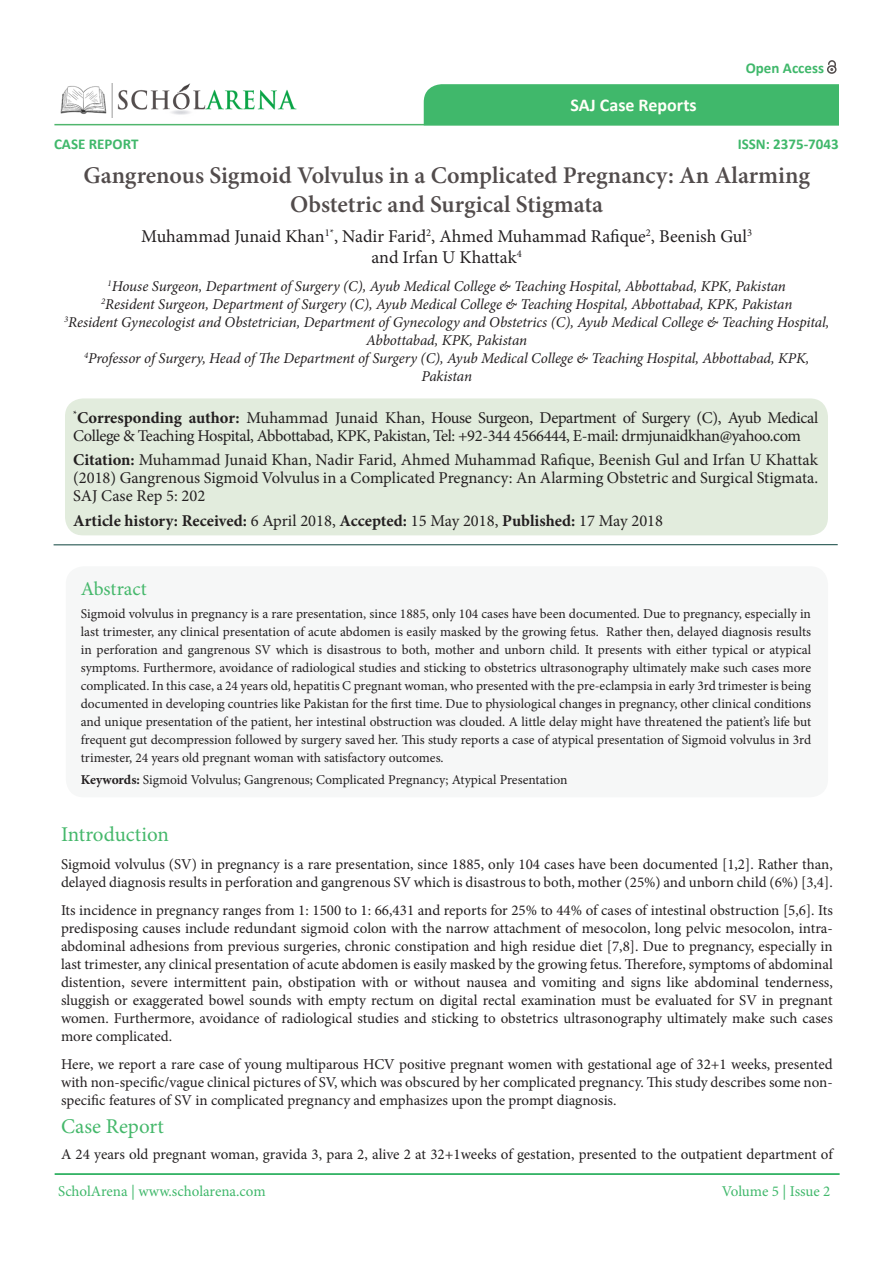
<style>
.page{position:relative;width:893px;height:1263px;background:#fff}
.page>*{position:absolute;margin:0;border:0;box-sizing:border-box;transform-origin:0 0}
.t1{font:600 24px/28.8px "Minion Pro";color:#524c4c;text-align:center}
.t2{font:21px "Minion Pro";color:#45b86b}
.t3{font:19.5px "Minion Pro";color:#45b86b}
.t4{font:18px "Minion Pro";color:#231f20}
.t5{font:700 18px "Calibri";color:#fffff8}
.t6{font:16.5px/18px "Minion Pro";letter-spacing:-.025em;color:#231f20;text-align:justify}
.t7{font:700 16.5px "Minion Pro";color:#231f20}
.t8{font:15px/18px "Minion Pro";color:#231f20}
.t9{font:italic 15px "Minion Pro";letter-spacing:-.01em;color:#231f20}
.t10{font:15px "Minion Pro";letter-spacing:-.005em;color:#40b86b}
.t11{font:700 15px "Calibri";color:#40b86b}
.t12{font:13.5px/18px "Minion Pro";color:#231f20;text-align:right}
.t13{font:10.5px "Minion Pro";color:#231f20}
.t14{font:700 9.6px "Minion Pro";color:#231f20}
.t15{font:italic 8.7px "Minion Pro";color:#231f20}
.s1{font-size:18px}
.s2{font-weight:700}
.s3{font-weight:400}
</style>
<div class="page">
<hr style="left:54px;top:544px;width:784px;height:1px;background:#0d433d">
<div style="left:65px;top:398px;width:763px;height:137px;background:#e2ecdd;border-radius:18px"></div>
<div style="left:66px;top:566px;width:762px;height:231px;background:#f6f7f7;border-radius:18px"></div>
<img style="left:60px;top:83px;width:237px;height:34px">
<hr style="left:54px;top:124px;width:785px;height:1px;background:#50b66d">
<svg style="left:54px;top:123px;width:88px;height:3px"></svg>
<hr style="left:55px;top:1173px;width:785px;height:2px;background:#0aa345">
<svg style="left:424px;top:60px;width:415px;height:66px"></svg>
<p class="t11" style="left:54px;top:134px;width:86px">CASE REPORT</p>
<p class="t5" style="left:570px;top:94px;width:128px">SAJ Case Reports</p>
<p class="t11" style="left:746px;top:58px;width:80px">Open Access</p>
<p class="t11" style="left:738px;top:134px;width:103px">ISSN: 2375-7043</p>
<p class="t1" style="left:83px;top:161px;width:728px">Gangrenous Sigmoid Volvulus in a Complicated Pregnancy: An Alarming<br>Obstetric and Surgical Stigmata</p>
<p class="t13" style="left:426px;top:225px;width:7px">2</p>
<p class="t13" style="left:325px;top:225px;width:15px"><span class="s1">,</span>*1</p>
<p class="t4" style="left:141px;top:224px;width:185px">Muhammad Junaid Khan</p>
<p class="t13" style="left:646px;top:225px;width:7px">2</p>
<p class="t13" style="left:747px;top:225px;width:7px">3</p>
<p class="t13" style="left:517px;top:247px;width:7px">4</p>
<p class="t4" style="left:342px;top:224px;width:406px">Nadir Farid , Ahmed Muhammad Rafique , Beenish Gul</p>
<p class="t4" style="left:372px;top:245px;width:147px">and Irfan U Khattak</p>
<p class="t15" style="left:108px;top:277px;width:6px">1</p>
<p class="t9" style="left:112px;top:276px;width:676px">House Surgeon, Department of Surgery C( ,) Ayub Medical College &amp; Teaching Hospital, Abbottabad, KPK, Pakistan</p>
<p class="t9" style="left:105px;top:294px;width:688px">Resident Surgeon, Department of Surgery C( ,) Ayub Medical College &amp; Teaching Hospital, Abbottabad, KPK, Pakistan</p>
<p class="t9" style="left:68px;top:312px;width:762px">Resident Gynecologist and Obstetrician, Department of Gynecology and Obstetrics C( ,) Ayub Medical College &amp; Teaching Hospital,</p>
<p class="t15" style="left:84px;top:349px;width:6px">4</p>
<p class="t15" style="left:101px;top:295px;width:6px">2</p>
<p class="t15" style="left:64px;top:313px;width:6px">3</p>
<p class="t9" style="left:366px;top:330px;width:162px">Abbottabad, KPK, Pakistan</p>
<p class="t9" style="left:88px;top:348px;width:723px">Professor of Surgery, Head of The Department of Surgery C( ,) Ayub Medical College &amp; Teaching Hospital, Abbottabad, KPK,</p>
<p class="t9" style="left:421px;top:366px;width:52px">Pakistan</p>
<p class="t14" style="left:73px;top:407px;width:5px">*</p>
<p class="t6" style="left:77px;top:408px;width:743px"><span class="s2">Corresponding author:</span> Muhammad Junaid Khan, House Surgeon, Department of Surgery (C ,) Ayub Medical</p>
<p class="t6" style="left:73px;top:426px;width:729px">College &amp; Teaching Hospital, Abbottabad, KPK, Pakistan, Tel: +92-344 4566444, -E mail: drmjunaidkhan@yahoo.com</p>
<p class="t6" style="left:73px;top:451px;width:746px"><span class="s2">Citation:</span> Muhammad Junaid Khan, Nadir Farid, Ahmed Muhammad Rafique, Beenish Gul and Irfan U Khattak (2018) Gangrenous Sigmoid Volvulus in a Complicated Pregnancy: An Alarming Obstetric and Surgical Stigmata.<br>SAJ Case Rep 5: 202</p>
<p class="t7" style="left:73px;top:509px;width:591px">Article history: Received <span class="s3">6</span>: <span class="s3">April 2018,</span> Accepted: <span class="s3">15 May 2018,</span> Published: <span class="s3">17 May 2018</span></p>
<p class="t3" style="left:81px;top:576px;width:68px">Abstract</p>
<p class="t12" style="left:81px;top:605px;width:732px">Sigmoid volvulus in pregnancy is a rare presentation, since 1885, only 104 cases have been documented. Due to pregnancy, especially in<br>Rather then, delayed diagnosis results</p>
<p class="t12" style="left:81px;top:623px;width:732px;text-align:left">last trimester, any clinical presentation of acute abdomen is easily masked by the growing fetus.<br>in perforation and gangrenous SV which is disastrous to both, mother and unborn child. It presents with either typical or atypical symptoms. Furthermore, avoidance of radiological studies and sticking to obstetrics ultrasonography ultimately make such cases more complicated In. this case a, 24 years old, hepatitis C pregnant woman, who presented with the pre-eclampsia in early 3rd trimester is being documented in developing countries like Pakistan for the first time. Due to physiological changes in pregnancy, other clinical conditions and unique presentation of the patient, her intestinal obstruction was clouded A. little delay might have threatened the patients’ life but frequent gut decompression followed by surgery saved her. This study reports a case of atypical presentation of Sigmoid volvulus in 3rd trimester, 24 years old pregnant woman with satisfactory outcomes.</p>
<p class="t12" style="left:81px;top:771px;width:488px"><span class="s2">Keywords:</span> Sigmoid Volvulus; Gangrenous; Complicated Pregnancy; Atypical Presentation</p>
<p class="t2" style="left:61px;top:820px;width:109px">Introduction</p>
<p class="t8" style="left:61px;top:855px;width:773px">Sigmoid volvulus (SV) in pregnancy is a rare presentation, since 1885, only 104 cases have been documented [1,2 .] Rather than, delayed diagnosis results in perforation and gangrenous SV which is disastrous to both, mother (25%) and unborn child )6% ]( 3,4 .[</p>
<p class="t8" style="left:61px;top:901px;width:773px">Its incidence in pregnancy ranges from 1: 1500 to 1: 66,431 and reports for 25% to 44% of cases of intestinal obstruction [5,6 .] Its</p>
<p class="t8" style="left:61px;top:937px;width:773px">abdominal adhesions from previous surgeries, chronic constipation and high residue diet [7,8 .] Due to pregnancy, especially in</p>
<p class="t8" style="left:61px;top:919px;width:773px">predisposing causes include redundant sigmoid colon with the narrow attachment of mesocolon, long pelvic mesocolon, intra-</p>
<p class="t8" style="left:61px;top:955px;width:773px;text-align:justify">last trimester, any clinical presentation of acute abdomen is easily masked by the growing fetus. Therefore, symptoms of abdominal distention, severe intermittent pain, obstipation with or without nausea and vomiting and signs like abdominal tenderness, sluggish or exaggerated bowel sounds with empty rectum on digital rectal examination must be evaluated for SV in pregnant women. Furthermore, avoidance of radiological studies and sticking to obstetrics ultrasonography ultimately make such cases more complicated.</p>
<p class="t8" style="left:61px;top:1055px;width:773px">Here, we report a rare case of young multiparous HCV positive pregnant women with gestational age of 32+1 weeks, presented</p>
<p class="t8" style="left:61px;top:1091px;width:557px">specific features of SV in complicated pregnancy and emphasizes upon the prompt diagnosis.</p>
<p class="t8" style="left:61px;top:1073px;width:773px">with non-specific/vague clinical pictures of SV, which was obscured by her complicated pregnancy. This study describes some non-</p>
<p class="t2" style="left:61px;top:1112px;width:104px">Case Report</p>
<p class="t8" style="left:61px;top:1145px;width:773px">A 24 years old pregnant woman, gravida 3, para 2, alive 2 at 32+1weeks of gestation, presented to the outpatient department of</p>
<p class="t10" style="left:58px;top:1181px;width:209px">ScholArena | www.scholarena.com</p>
<p class="t10" style="left:722px;top:1181px;width:110px">Volume 5 | Issue 2</p>
</div>
